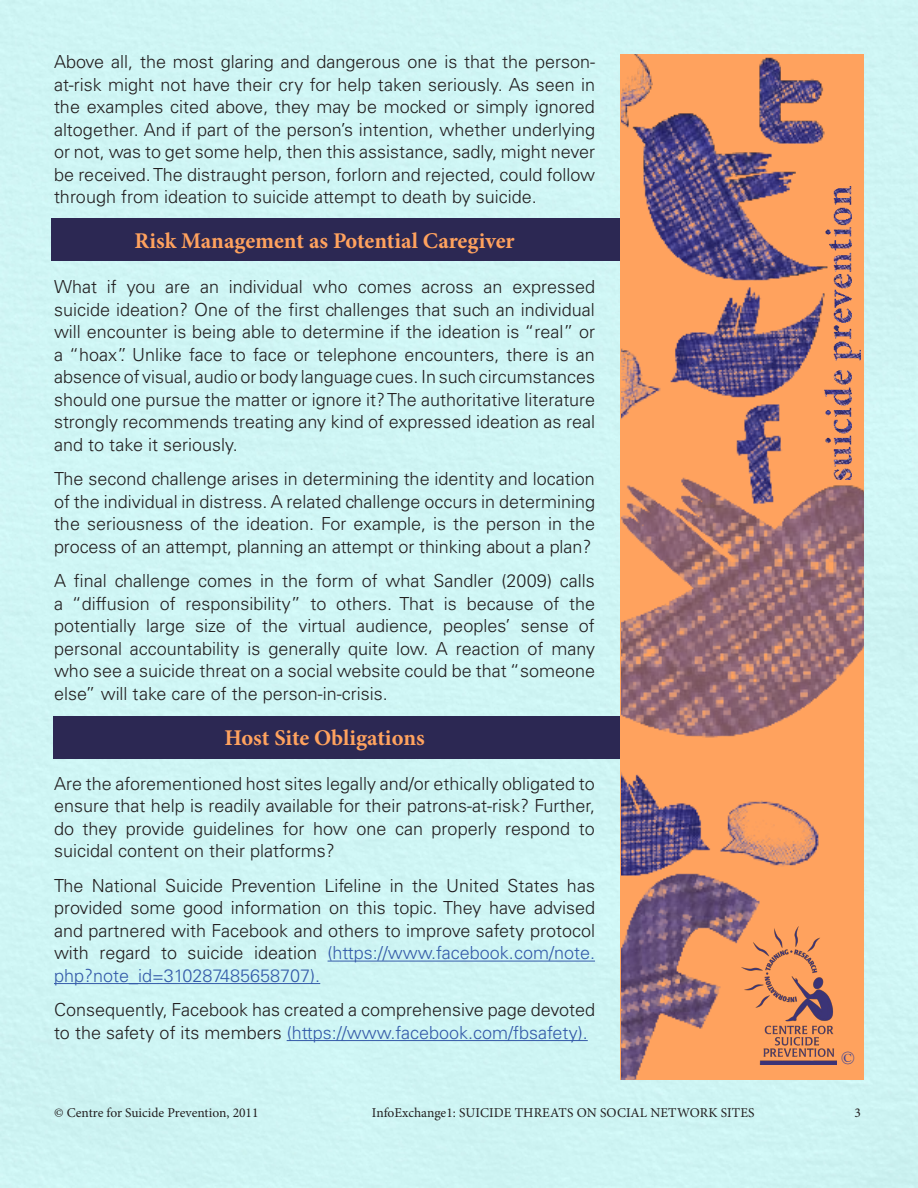
<style>
.page{position:relative;width:918px;height:1188px;background:#cff5f4}
.page>*{position:absolute;margin:0;border:0;box-sizing:border-box;transform-origin:0 0}
.t1{font:700 22.5px "Minion Pro";letter-spacing:-.005em;color:#ffa25e}
.t2{font:300 18px/22.5px "Univers";color:#231f20;text-align:justify}
.t3{font:18px "Times New Roman";color:#3f4493}
.t4{font:13.5px "Minion Pro";color:#231f20}
.s1{color:#345ba9}
</style>
<div class="page">
<div style="left:54px;top:716px;width:589px;height:43px;background:#2c2853"></div>
<div style="left:51px;top:218px;width:590px;height:43px;background:#2c2853"></div>
<hr style="left:328px;top:961px;width:267px;height:1px;background:#345ba9">
<hr style="left:54px;top:983px;width:266px;height:1px;background:#345ba9">
<hr style="left:287px;top:1040px;width:301px;height:1px;background:#345ba9">
<img style="left:621px;top:54px;width:243px;height:1026px">
<p class="t2" style="left:54px;top:51px;width:543px">Above all, the most glaring and dangerous one is that the person&shy;at-risk might not have their cry for help taken seriously. As seen in the examples cited above, they may be mocked or simply ignored altogether. And if part of the person’s intention, whether underlying or not, was to get some help, then this assistance, sadly, might never be received. The distraught person, forlorn and rejected, could follow through from ideation to suicide attempt to death by suicide.</p>
<p class="t1" style="left:134px;top:225px;width:382px">Risk Management as Potential Caregiver</p>
<p class="t2" style="left:54px;top:276px;width:543px">What if you are an individual who comes across an expressed suicide ideation? One of the first challenges that such an individual will encounter is being able to determine if the ideation is “real” or a “hoax”. Unlike face to face or telephone encounters, there is an absence of visual, audio or body language cues. In such circumstances should one pursue the matter or ignore it? The authoritative literature strongly recommends treating any kind of expressed ideation as real and to take it seriously.</p>
<p class="t2" style="left:54px;top:468px;width:543px">The second challenge arises in determining the identity and location of the individual in distress. A related challenge occurs in determining the seriousness of the ideation. For example, is the person in the process of an attempt, planning an attempt or thinking about a plan?</p>
<p class="t2" style="left:54px;top:570px;width:543px">A final challenge comes in the form of what Sandler (2009) calls a “diffusion of responsibility” to others. That is because of the potentially large size of the virtual audience, peoples’ sense of personal accountability is generally quite low. A reaction of many who see a suicide threat on a social website could be that “someone else” will take care of the person-in-crisis.</p>
<p class="t1" style="left:224px;top:722px;width:202px">Host Site Obligations</p>
<p class="t2" style="left:54px;top:772px;width:543px">Are the aforementioned host sites legally and/or ethically obligated to ensure that help is readily available for their patrons-at-risk? Further, do they provide guidelines for how one can properly respond to suicidal content on their platforms?</p>
<p class="t2" style="left:54px;top:874px;width:543px">The National Suicide Prevention Lifeline in the United States has provided some good information on this topic. They have advised and partnered with Facebook and others to improve safety protocol with regard to suicide ideation <span class="s1">(https://www.facebook.com/note. php?note_id=310287485658707).</span></p>
<p class="t2" style="left:54px;top:999px;width:543px">Consequently, Facebook has created a comprehensive page devoted to the safety of its members <span class="s1">(https://www.facebook.com/fbsafety).</span></p>
<p class="t3" style="left:841px;top:1045px;width:15px">©</p>
<p class="t4" style="left:54px;top:1104px;width:206px">© Centre for Suicide Prevention, 2011</p>
<p class="t4" style="left:372px;top:1104px;width:377px">InfoExchange1: suicide threats on social network sites</p>
<p class="t4" style="left:854px;top:1104px;width:8px">3</p>
</div>
